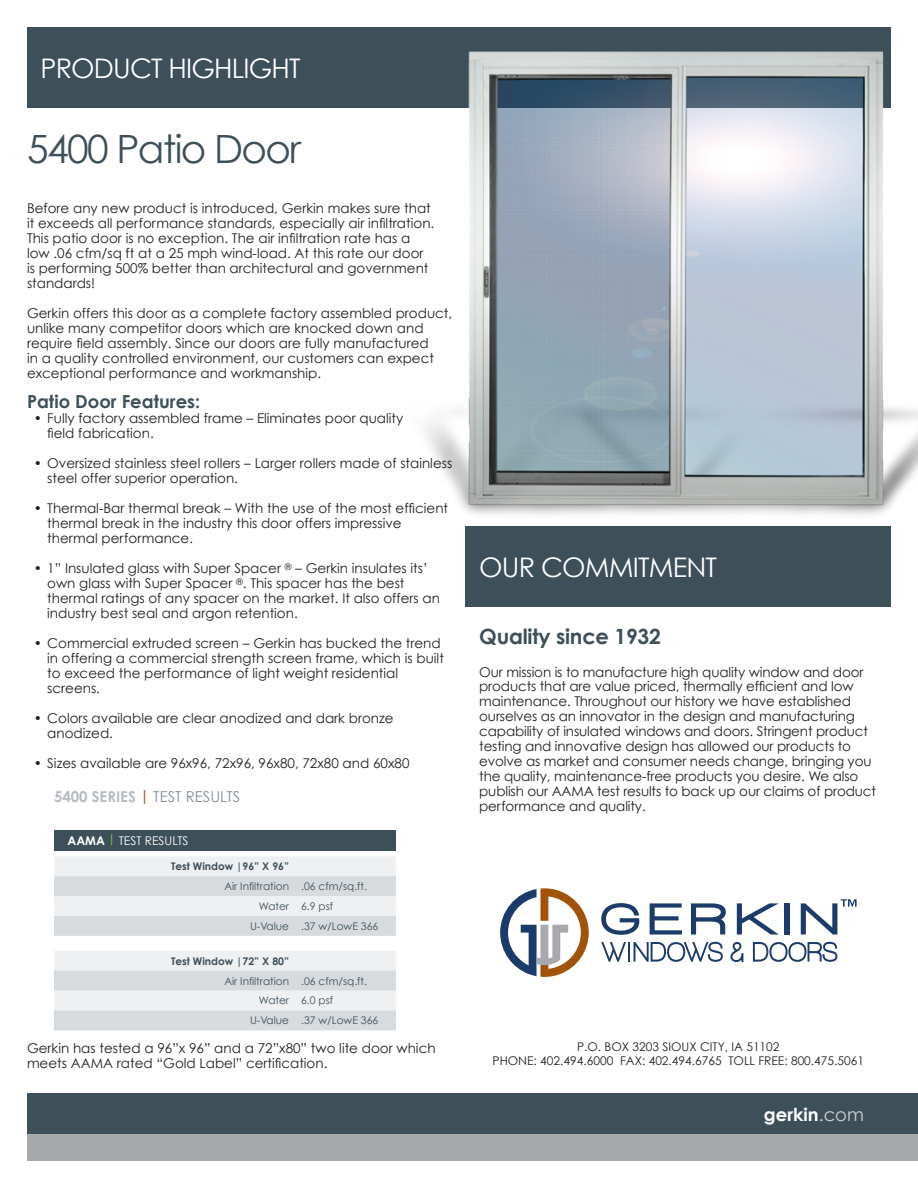
<style>
.page{position:relative;width:918px;height:1188px;background:#fff}
.page>*{position:absolute;margin:0;border:0;box-sizing:border-box;transform-origin:0 0}
.t1{font:39px "Century Gothic";letter-spacing:-.04em;color:#3d4f59}
.t2{font:27px "Century Gothic";letter-spacing:-.03em;color:#fff}
.t3{font:700 21px "Century Gothic";letter-spacing:-.01em;color:#3d4f59}
.t4{font:700 18px "Century Gothic";color:#3d4f59}
.t5{font:700 18px "Century Gothic";color:#fff}
.t6{font:15px "Century Gothic";color:#828f96}
.t7{font:13.5px/15px "Century Gothic";color:#231f20}
.t8{font:12px/14.4px "Century Gothic";color:#231f20;text-align:center}
.t9{font:12px "Century Gothic";color:#fff}
.t10{font:10.5px "Century Gothic";color:#3d4f59}
.t11{font:700 10.5px "Century Gothic";color:#3d4f59}
.s1{font-weight:700;color:#b5bbc0}
.s2{font-weight:700;color:#b54b2b}
.s3{font-weight:700}
.s4{font-weight:700;color:#7dc241}
.s5{font-weight:400;color:#d1d2d4}
</style>
<div class="page">
<div style="left:27px;top:27px;width:864px;height:81px;background:#3d4f59"></div>
<div style="left:466px;top:526px;width:425px;height:82px;background:#3d4f59"></div>
<svg style="left:500px;top:888px;width:89px;height:89px"></svg>
<svg style="left:601px;top:903px;width:38px;height:32px"></svg>
<svg style="left:650px;top:903px;width:32px;height:32px"></svg>
<svg style="left:691px;top:903px;width:35px;height:32px"></svg>
<svg style="left:737px;top:903px;width:42px;height:32px"></svg>
<div style="left:784px;top:903px;width:5px;height:32px;background:#1b3c6b"></div>
<svg style="left:601px;top:942px;width:25px;height:20px"></svg>
<hr style="left:628px;top:942px;width:2px;height:20px;background:#1b3c6b">
<svg style="left:634px;top:942px;width:89px;height:20px"></svg>
<svg style="left:730px;top:942px;width:13px;height:20px"></svg>
<svg style="left:753px;top:942px;width:84px;height:20px"></svg>
<svg style="left:801px;top:899px;width:56px;height:36px"></svg>
<div style="left:27px;top:1094px;width:891px;height:40px;background:#3d4f59"></div>
<div style="left:27px;top:1134px;width:891px;height:27px;background:#a8a9ad"></div>
<img style="left:425px;top:51px;width:493px;height:465px">
<div style="left:54px;top:830px;width:342px;height:20px;background:#3d4f59"></div>
<svg style="left:54px;top:856px;width:342px;height:80px;background:#e3e5e8"></svg>
<svg style="left:54px;top:951px;width:342px;height:79px;background:#e3e5e8"></svg>
<h2 class="t2" style="left:40px;top:51px;width:18px">pro</h2>
<h2 class="t2" style="left:94px;top:51px;width:36px">duct</h2>
<h2 class="t2" style="left:169px;top:51px;width:118px">highlight</h2>
<h1 class="t1" style="left:27px;top:125px;width:276px">5400 Patio Door</h1>
<p class="t7" style="left:27px;top:200px;width:409px">Before any new product is introduced, Gerkin makes sure that it exceeds all performance standards, especially air infiltration.<br>This patio door is no exception. The air infiltration rate has a low .06 cfm/sq ft at a 25 mph wind-load. At this rate our door is performing 500% better than architectural and government standards!</p>
<p class="t7" style="left:27px;top:305px;width:427px">Gerkin offers this door as a complete factory assembled product, unlike many competitor doors which are knocked down and require field assembly. Since our doors are fully manufactured<br>in a quality controlled environment, our customers can expect exceptional performance and workmanship.</p>
<h3 class="t4" style="left:27px;top:390px;width:175px">Patio Door Features:</h3>
<p class="t7" style="left:47px;top:410px;width:358px;text-indent:-14px">• Fully factory assembled frame – Eliminates poor quality field fabrication.</p>
<p class="t7" style="left:47px;top:455px;width:407px;text-indent:-14px">• Oversized stainless steel rollers – Larger rollers made of stainless steel offer superior operation.</p>
<p class="t7" style="left:47px;top:500px;width:402px;text-indent:-14px">• Thermal-Bar thermal break – With the use of the most efficient thermal break in the industry this door offers impressive thermal performance.</p>
<p class="t7" style="left:47px;top:560px;width:394px;text-indent:-13px">• 1” Insulated glass with Super Spacer <sup>®</sup> – Gerkin insulates its’ own glass with Super Spacer <sup>®</sup>. This spacer has the best thermal ratings of any spacer on the market. It also offers an industry best seal and argon retention.</p>
<p class="t7" style="left:47px;top:635px;width:398px;text-indent:-14px">• Commercial extruded screen – Gerkin has bucked the trend in offering a commercial strength screen frame, which is built to exceed the performance of light weight residential screens.</p>
<p class="t7" style="left:47px;top:710px;width:348px;text-indent:-14px">• Colors available are clear anodized and dark bronze anodized.</p>
<p class="t7" style="left:34px;top:755px;width:377px">• Sizes available are 96x96, 72x96, 96x80, 72x80 and 60x80</p>
<p class="t6" style="left:54px;top:788px;width:188px"><span class="s1">5400 SERIES</span> <span class="s2">|</span> TEST RESULTS</p>
<p class="t9" style="left:68px;top:833px;width:122px"><span class="s3">AAMA</span> <span class="s4">|</span> TEST RESULTS</p>
<p class="t11" style="left:171px;top:860px;width:120px">Test Window |96” X 96”</p>
<p class="t10" style="left:224px;top:880px;width:144px">Air Infiltration .06 cfm/sq.ft.</p>
<p class="t10" style="left:259px;top:900px;width:76px">Water 6.9 psf</p>
<p class="t10" style="left:250px;top:920px;width:130px">U-Value .37 w/LowE 366</p>
<p class="t11" style="left:171px;top:954px;width:120px">Test Window |72” X 80”</p>
<p class="t10" style="left:224px;top:974px;width:144px">Air Infiltration .06 cfm/sq.ft.</p>
<p class="t10" style="left:259px;top:994px;width:76px">Water 6.0 psf</p>
<p class="t10" style="left:250px;top:1014px;width:130px">U-Value .37 w/LowE 366</p>
<p class="t7" style="left:27px;top:1040px;width:410px">Gerkin has tested a 96”x 96” and a 72”x80” two lite door which meets AAMA rated “Gold Label” certification.</p>
<h2 class="t2" style="left:479px;top:551px;width:239px">OUR COMMITMENT</h2>
<h3 class="t3" style="left:479px;top:623px;width:183px">Quality since 1932</h3>
<p class="t7" style="left:479px;top:664px;width:398px">Our mission is to manufacture high quality window and door products that are value priced, thermally efficient and low maintenance. Throughout our history we have established ourselves as an innovator in the design and manufacturing capability of insulated windows and doors. Stringent product testing and innovative design has allowed our products to evolve as market and consumer needs change, bringing you the quality, maintenance-free products you desire. We also publish our AAMA test results to back up our claims of product performance and quality.</p>
<p class="t8" style="left:493px;top:1039px;width:373px">P.O. BOX 3203 SIOUX CITY, IA 51102<br>PHONE: 402.494.6000 FAX: 402.494.6765 TOLL FREE: 800.475.5061</p>
<h3 class="t5" style="left:764px;top:1103px;width:102px">gerkin<span class="s5">.com</span></h3>
</div>
